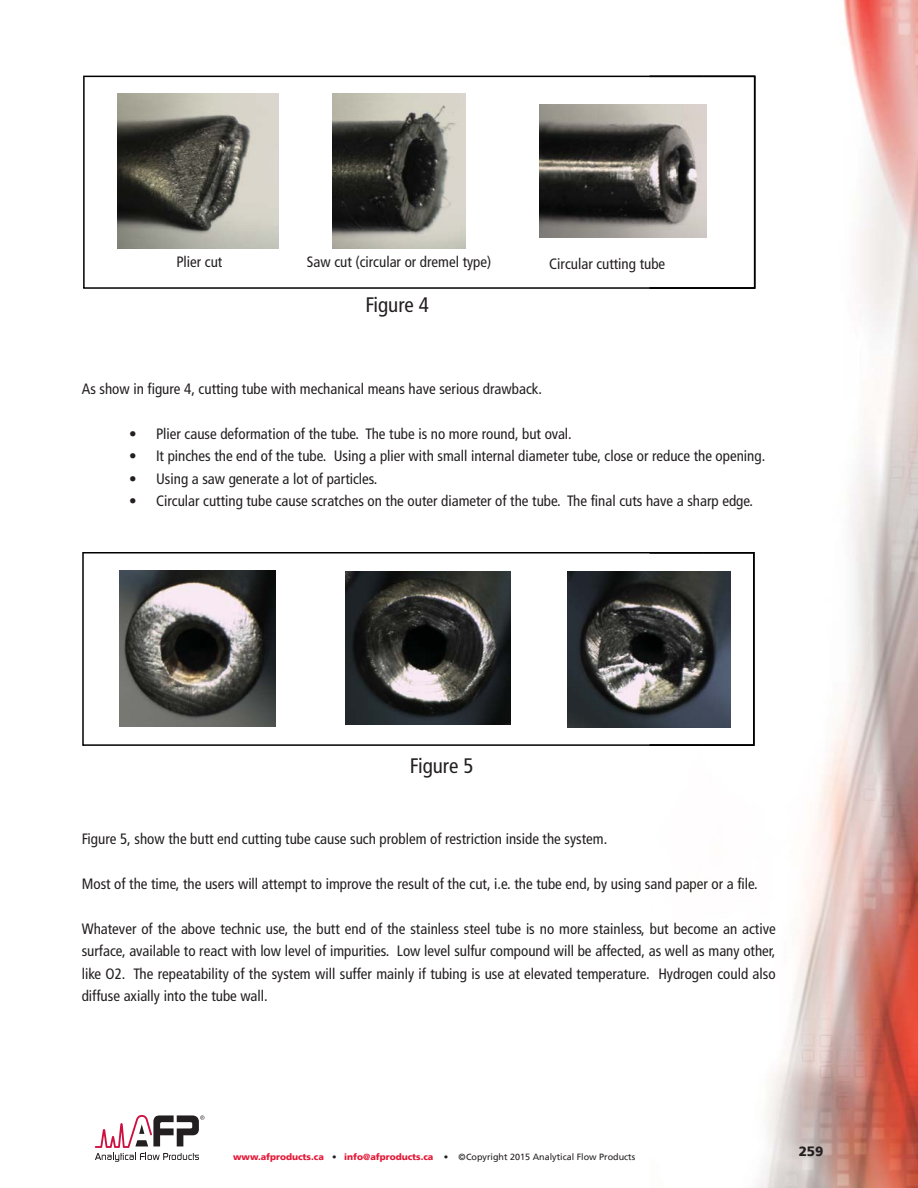
<style>
.page{position:relative;width:918px;height:1188px;background:#fff}
.page>*{position:absolute;margin:0;border:0;box-sizing:border-box;transform-origin:0 0}
.t1{font:condensed 21px "Frutiger LT";color:#231f20}
.t2{font:condensed 15px/22.5px "Frutiger LT";color:#231f20}
.t3{font:900 13.5px "Frutiger LT";color:#231f20}
.t4{font:9px "Frutiger LT";color:#231f20}
.s1{color:#231f1f}
.s2{font-weight:900;color:#e31836}
</style>
<div class="page">
<svg style="left:82px;top:552px;width:568px;height:194px"></svg>
<svg style="left:83px;top:76px;width:567px;height:213px"></svg>
<img style="left:703px;top:0;width:215px;height:1188px">
<img style="left:650px;top:75px;width:53px;height:1px">
<img style="left:703px;top:450px;width:61px;height:15px">
<img style="left:703px;top:495px;width:49px;height:15px">
<img style="left:703px;top:877px;width:54px;height:15px">
<img style="left:703px;top:922px;width:73px;height:14px">
<img style="left:703px;top:945px;width:73px;height:15px">
<img style="left:703px;top:967px;width:73px;height:15px">
<img style="left:650px;top:552px;width:105px;height:194px">
<img style="left:650px;top:76px;width:105px;height:213px">
<svg style="left:95px;top:1115px;width:109px;height:47px"></svg>
<p class="t2" style="left:176px;top:251px;width:48px">Plier cut</p>
<p class="t2" style="left:307px;top:251px;width:186px">Saw cut (circular or dremel type)</p>
<p class="t2" style="left:549px;top:253px;width:118px">Circular cutting tube</p>
<h1 class="t1" style="left:365px;top:293px;width:65px">Figure 4</h1>
<p class="t2" style="left:82px;top:377px;width:462px">As show in figure 4, cutting tube with mechanical means have serious drawback.</p>
<p class="t2" style="left:129px;top:422px;width:444px">• Plier cause deformation of the tube. The tube is no more round, but oval.</p>
<p class="t2" style="left:129px;top:445px;width:638px">• It pinches the end of the tube. Using a plier with small internal diameter tube, close or reduce the opening.</p>
<p class="t2" style="left:129px;top:467px;width:250px">• Using a saw generate a lot of particles.</p>
<p class="t2" style="left:129px;top:490px;width:626px">• Circular cutting tube cause scratches on the outer diameter of the tube. The final cuts have a sharp edge.</p>
<h1 class="t1" style="left:410px;top:753px;width:65px">Figure 5</h1>
<p class="t2" style="left:82px;top:827px;width:527px">Figure 5, show the butt end cutting tube cause such problem of restriction inside the system.</p>
<p class="t2" style="left:82px;top:872px;width:678px">Most of the time, the users will attempt to improve the result of the cut, i.e. the tube end, by using sand pa<span class="s1">per or a file.</span></p>
<p class="t2" style="left:82px;top:917px;width:695px">Whatever of the above technic use, the butt end of the stainless steel tube is no more stainless, but be<span class="s1">co</span>me an active surface, available to react with low level of impurities. Low level sulfur compound will be affected, as well as many other, like O2. The repeatability of the system will suffer mainly if tubing is use at elevated temperature.<br>diffuse axially into the tube wall.</p>
<p class="t2" style="left:658px;top:962px;width:119px">Hydrogen could also</p>
<p class="t4" style="left:233px;top:1152px;width:404px"><span class="s2">www.afproducts.ca</span> • <span class="s2">info@afproducts.ca</span> • ©Copyright 2015 Analytical Flow Products</p>
<p class="t3" style="left:799px;top:1143px;width:26px">259</p>
</div>
